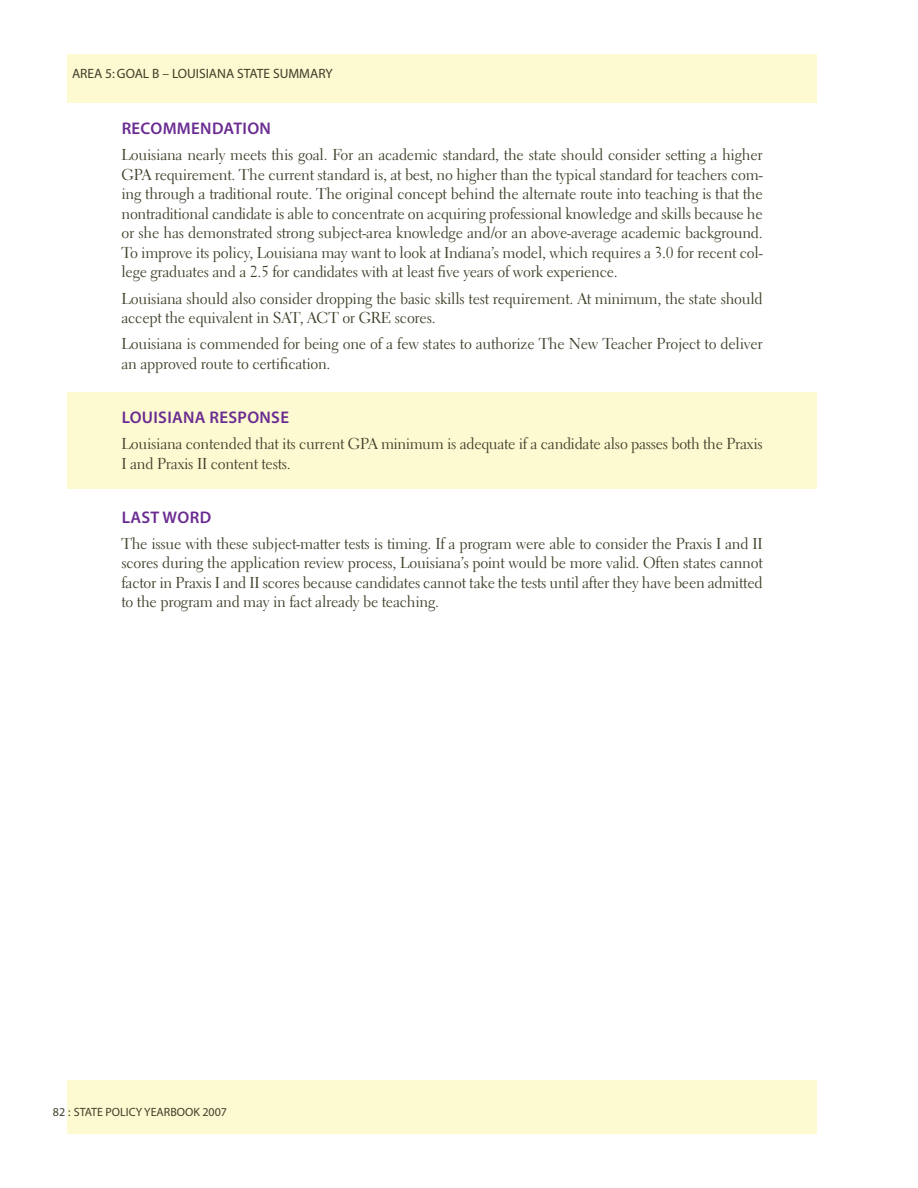
<style>
.page{position:relative;width:918px;height:1188px;background:#fff}
.page>*{position:absolute;margin:0;border:0;box-sizing:border-box;transform-origin:0 0}
.t1{font:600 16.8px "Myriad Pro";letter-spacing:.02em;color:#6a2c91}
.t2{font:15.75px/19.5px "Electra LH";letter-spacing:-.015em;color:#3f3e29}
.t3{font:13.5px "Myriad";color:#3f3e29}
.t4{font:12px "Myriad";color:#3f3e29}
</style>
<div class="page">
<div style="left:68px;top:54px;width:749px;height:1080px;background:#fdf9d1"></div>
<div style="left:39px;top:489px;width:805px;height:591px;background:#fff"></div>
<div style="left:42px;top:103px;width:804px;height:289px;background:#fff"></div>
<p class="t3" style="left:72px;top:66px;width:9px">AREA</p>
<p class="t3" style="left:105px;top:66px;width:229px">5: GOAL B – LOUISIANA STATE SUMMARY</p>
<p class="t1" style="left:122px;top:118px;width:148px">RECOMMENDATION</p>
<p class="t2" style="left:122px;top:145px;width:643px;text-align:justify">Louisiana nearly meets this goal. For an academic standard, the state should consider setting a higher GPA requirement. The current standard is, at best, no higher than the typical standard for teachers com&shy;ing through a traditional route. The original concept behind the alternate route into teaching is that the nontraditional candidate is able to concentrate on acquiring professional knowledge and skills because he or she has demonstrated strong subject-area knowledge and/or an above-average academic background.<br>To improve its policy, Louisiana may want to look at Indiana’s model, which requires a 3.0 for recent col&shy;lege graduates and a 2.5 for candidates with at least five years of work experience.</p>
<p class="t2" style="left:122px;top:289px;width:643px">Louisiana should also consider dropping the basic skills test requirement. At minimum, the state should accept the equivalent in SAT, ACT or GRE scores.</p>
<p class="t2" style="left:122px;top:334px;width:643px">Louisiana is commended for being one of a few states to authorize The New Teacher Project to deliver an approved route to certification.</p>
<p class="t1" style="left:122px;top:407px;width:63px">LOUISIANA</p>
<p class="t1" style="left:210px;top:407px;width:81px">RESPONSE</p>
<p class="t2" style="left:122px;top:434px;width:643px">Louisiana contended that its current GPA minimum is adequate if a candidate also passes both the Praxis<br>I and Praxis II content tests.</p>
<p class="t1" style="left:122px;top:506px;width:11px">LAST</p>
<p class="t1" style="left:163px;top:506px;width:50px">WORD</p>
<p class="t2" style="left:122px;top:534px;width:643px;text-align:justify">The issue with these subject-matter tests is timing. If a program were able to consider the Praxis I and II scores during the application review process, Louisiana’s point would be more valid. Often states cannot factor in Praxis I and II scores because candidates cannot take the tests until after they have been admitted to the program and may in fact already be teaching.</p>
<p class="t4" style="left:53px;top:1106px;width:176px">82 : STATE POLICY YEARBOOK 2007</p>
</div>
